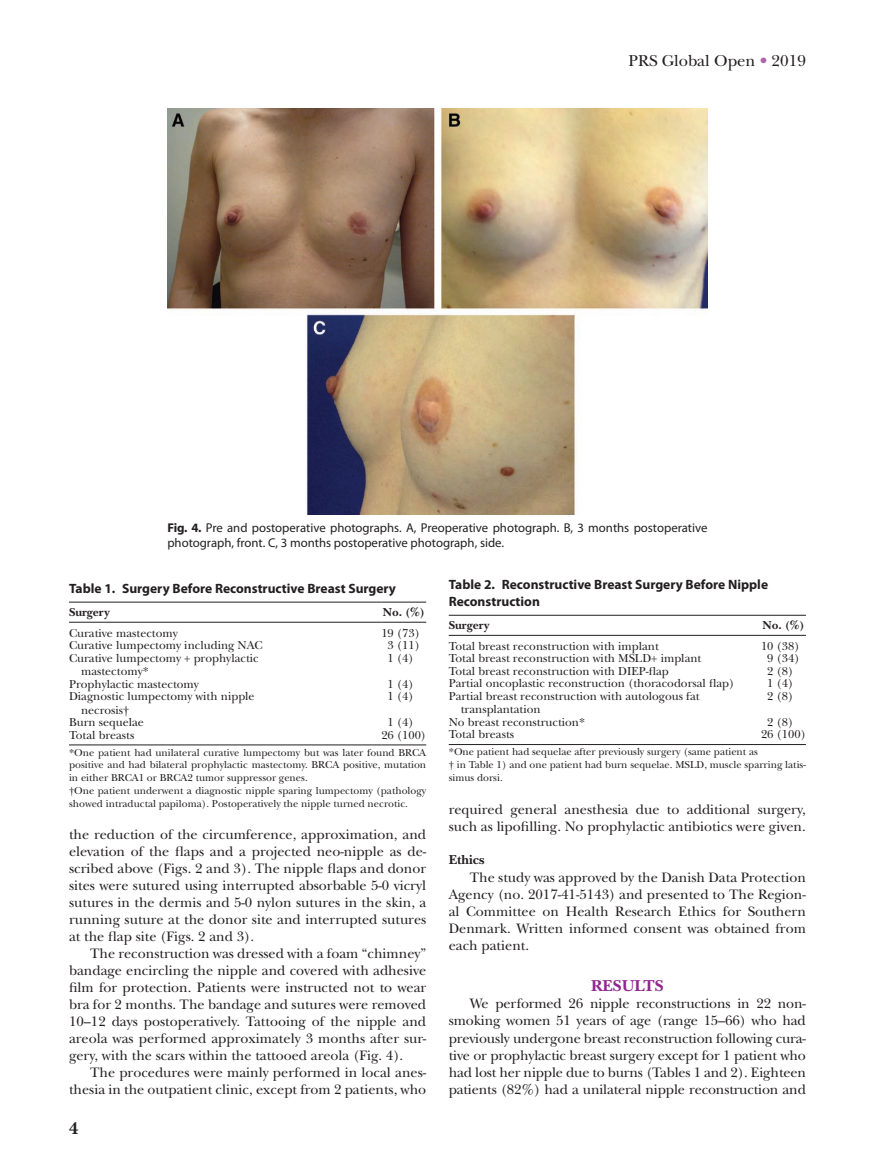
<style>
.page{position:relative;width:878px;height:1175px;background:#fff}
.page>*{position:absolute;margin:0;border:0;box-sizing:border-box;transform-origin:0 0}
.t1{font:700 18px "New Baskerville";color:#231f20}
.t2{font:16.5px "New Baskerville";color:#231f20}
.t3{font:700 16.5px "New Baskerville";color:#90268f}
.t4{font:14.25px/17px "New Baskerville";color:#231f20;text-align:justify}
.t5{font:700 13.5px/16.5px "Myriad Pro";color:#231f20}
.t6{font:700 13.5px "New Baskerville";color:#231f20}
.t7{font:12.75px/15px "Myriad Pro";color:#231f20}
.t8{font:12px/13.5px "New Baskerville";color:#231f20}
.t9{font:700 12px "New Baskerville";color:#231f20}
.t10{font:10.5px/12.8px "New Baskerville";color:#231f20}
.s1{color:#a966aa}
.s2{font-weight:700}
</style>
<div class="page">
<img style="left:167px;top:108px;width:540px;height:407px">
<hr style="left:69px;top:601px;width:312px;height:1px;background:#231f20">
<hr style="left:381px;top:601px;width:45px;height:1px;background:#231f20">
<hr style="left:69px;top:622px;width:312px;height:1px;background:#231f20">
<hr style="left:381px;top:622px;width:45px;height:1px;background:#231f20">
<hr style="left:69px;top:744px;width:312px;height:1px;background:#231f20">
<hr style="left:381px;top:744px;width:45px;height:1px;background:#231f20">
<hr style="left:448px;top:615px;width:313px;height:1px;background:#231f20">
<hr style="left:761px;top:615px;width:44px;height:1px;background:#231f20">
<hr style="left:448px;top:635px;width:313px;height:1px;background:#231f20">
<hr style="left:761px;top:635px;width:44px;height:1px;background:#231f20">
<hr style="left:448px;top:744px;width:313px;height:1px;background:#231f20">
<hr style="left:761px;top:744px;width:44px;height:1px;background:#231f20">
<p class="t2" style="left:628px;top:51px;width:179px">PRS Global Open <span class="s1">•</span> 2019</p>
<p class="t7" style="left:167px;top:520px;width:541px"><span class="s2">Fig. 4.</span> Pre and postoperative photographs. A, Preoperative photograph. B, 3 months postoperative photograph, front. C, 3 months postoperative photograph, side.</p>
<p class="t5" style="left:69px;top:579px;width:328px">Table 1. Surgery Before Reconstructive Breast Surgery</p>
<p class="t9" style="left:69px;top:605px;width:42px">Surgery</p>
<p class="t9" style="left:383px;top:605px;width:44px">No. (%)</p>
<p class="t8" style="left:69px;top:626px;width:110px">Curative mastectomy</p>
<p class="t8" style="left:381px;top:626px;width:40px">19 (73)</p>
<p class="t8" style="left:69px;top:638px;width:195px">Curative lumpectomy including NAC</p>
<p class="t8" style="left:387px;top:638px;width:34px">3 (11)</p>
<p class="t8" style="left:81px;top:651px;width:179px;text-indent:-12px">Curative lumpectomy + prophylactic mastectomy*</p>
<p class="t8" style="left:387px;top:651px;width:28px">1 (4)</p>
<p class="t8" style="left:69px;top:677px;width:131px">Prophylactic mastectomy</p>
<p class="t8" style="left:387px;top:677px;width:28px">1 (4)</p>
<p class="t8" style="left:81px;top:689px;width:175px;text-indent:-12px">Diagnostic lumpectomy with nipple necrosis†</p>
<p class="t8" style="left:387px;top:689px;width:28px">1 (4)</p>
<p class="t8" style="left:69px;top:715px;width:76px">Burn sequelae</p>
<p class="t8" style="left:387px;top:715px;width:28px">1 (4)</p>
<p class="t8" style="left:69px;top:728px;width:67px">Total breasts</p>
<p class="t8" style="left:381px;top:728px;width:46px">26 (100)</p>
<p class="t10" style="left:69px;top:746px;width:359px">*One patient had unilateral curative lumpectomy but was later found BRCA positive and had bilateral prophylactic mastectomy. BRCA positive, mutation in either BRCA1 or BRCA2 tumor suppressor genes.<br>†One patient underwent a diagnostic nipple sparing lumpectomy (pathology showed intraductal papiloma). Postoperatively the nipple turned necrotic.</p>
<p class="t5" style="left:448px;top:576px;width:321px">Table 2. Reconstructive Breast Surgery Before Nipple<br>Reconstruction</p>
<p class="t9" style="left:448px;top:618px;width:42px">Surgery</p>
<p class="t9" style="left:762px;top:618px;width:43px">No. (%)</p>
<p class="t8" style="left:448px;top:639px;width:212px">Total breast reconstruction with implant</p>
<p class="t8" style="left:761px;top:639px;width:40px">10 (38)</p>
<p class="t8" style="left:448px;top:651px;width:254px">Total breast reconstruction with MSLD+ implant</p>
<p class="t8" style="left:767px;top:651px;width:34px">9 (34)</p>
<p class="t8" style="left:448px;top:664px;width:221px">Total breast reconstruction with DIEP-flap</p>
<p class="t8" style="left:767px;top:664px;width:28px">2 (8)</p>
<p class="t8" style="left:448px;top:676px;width:287px">Partial oncoplastic reconstruction (thoracodorsal flap)</p>
<p class="t8" style="left:767px;top:676px;width:28px">1 (4)</p>
<p class="t8" style="left:460px;top:689px;width:240px;text-indent:-12px">Partial breast reconstruction with autologous fat transplantation</p>
<p class="t8" style="left:767px;top:689px;width:28px">2 (8)</p>
<p class="t8" style="left:448px;top:715px;width:138px">No breast reconstruction*</p>
<p class="t8" style="left:767px;top:715px;width:28px">2 (8)</p>
<p class="t8" style="left:448px;top:727px;width:67px">Total breasts</p>
<p class="t8" style="left:761px;top:727px;width:46px">26 (100)</p>
<p class="t10" style="left:448px;top:745px;width:358px">*One patient had sequelae after previously surgery (same patient as<br>† in Table 1) and one patient had burn sequelae. MSLD, muscle sparring latis&shy;simus dorsi.</p>
<p class="t4" style="left:449px;top:800px;width:358px">required general anesthesia due to additional surgery, such as lipofilling. No prophylactic antibiotics were given.</p>
<p class="t6" style="left:448px;top:852px;width:37px">Ethics</p>
<p class="t4" style="left:448px;top:868px;width:359px;text-indent:21px">The study was approved by the Danish Data Protection Agency (no. 2017-41-5143) and presented to The Region&shy;al Committee on Health Research Ethics for Southern Denmark. Written informed consent was obtained from each patient.</p>
<p class="t3" style="left:591px;top:976px;width:74px">RESULTS</p>
<p class="t4" style="left:448px;top:995px;width:359px;text-indent:21px">We performed 26 nipple reconstructions in 22 non&shy;smoking women 51 years of age (range 15–66) who had previously undergone breast reconstruction following cura&shy;tive or prophylactic breast surgery except for 1 patient who had lost her nipple due to burns (Tables 1 and 2). Eighteen patients (82%) had a unilateral nipple reconstruction and</p>
<p class="t4" style="left:69px;top:826px;width:359px">the reduction of the circumference, approximation, and elevation of the flaps and a projected neo-nipple as de&shy;scribed above (Figs. 2 and 3). The nipple flaps and donor sites were sutured using interrupted absorbable 5-0 vicryl sutures in the dermis and 5-0 nylon sutures in the skin, a running suture at the donor site and interrupted sutures at the flap site (Figs. 2 and 3).</p>
<p class="t4" style="left:69px;top:945px;width:359px;text-indent:21px">The reconstruction was dressed with a foam “chimney” bandage encircling the nipple and covered with adhesive film for protection. Patients were instructed not to wear bra for 2 months. The bandage and sutures were removed 10–12 days postoperatively. Tattooing of the nipple and areola was performed approximately 3 months after sur&shy;gery, with the scars within the tattooed areola (Fig. 4).</p>
<p class="t4" style="left:69px;top:1064px;width:359px;text-align:right">The procedures were mainly performed in local anes&shy;thesia in the outpatient clinic, except from 2 patients, who</p>
<p class="t1" style="left:69px;top:1118px;width:11px">4</p>
</div>
